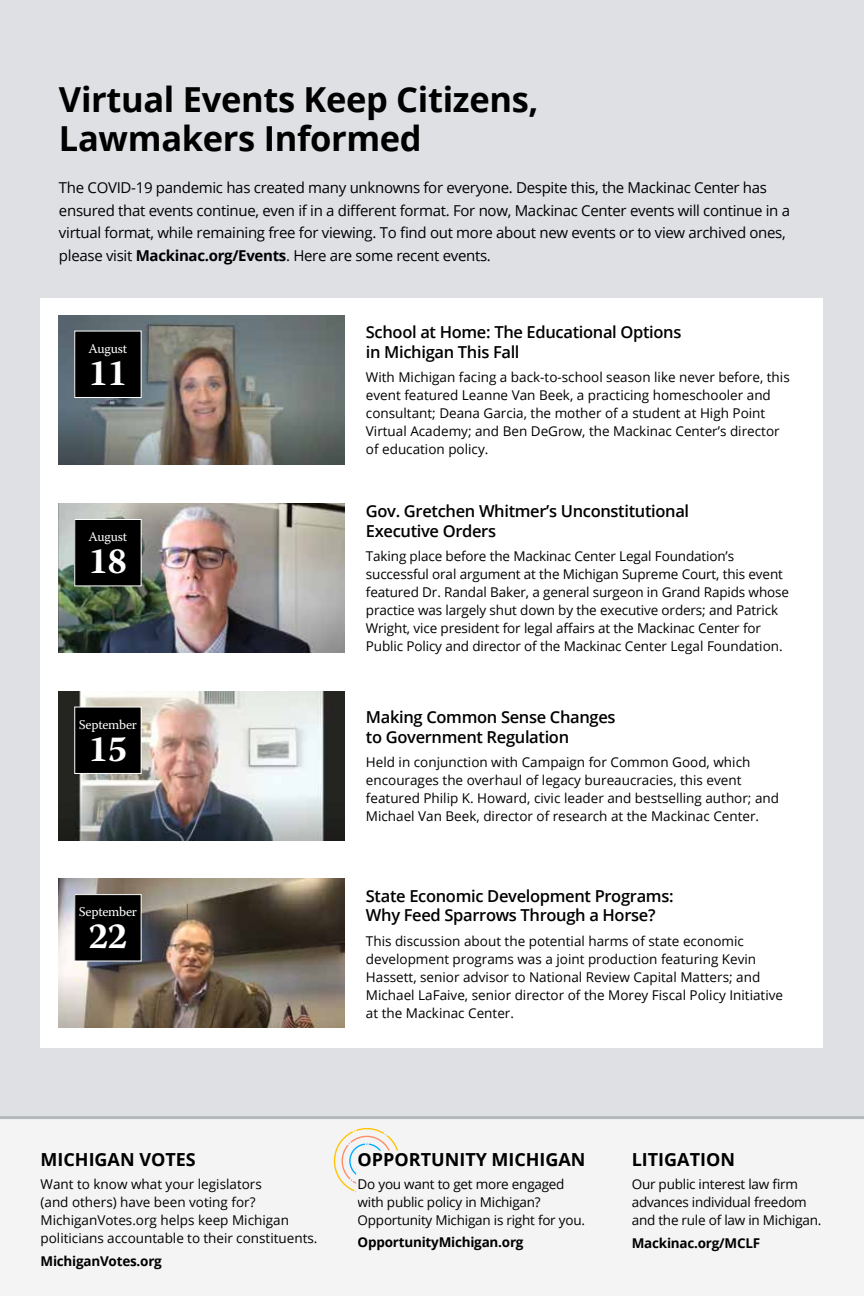
<style>
.page{position:relative;width:864px;height:1296px;background:#fff}
.page>*{position:absolute;margin:0;border:0;box-sizing:border-box;transform-origin:0 0}
.t1{font:700 36.45px "Warnock Pro";letter-spacing:-.02em;color:#fff}
.t2{font:700 34.5px/39px "Open Sans";letter-spacing:-.01em;color:#000}
.t3{font:700 18px "Open Sans";color:#000}
.t4{font:600 16.5px/19.5px "Open Sans";letter-spacing:-.02em;color:#000}
.t5{font:15px/22.5px "Open Sans";letter-spacing:-.02em;color:#000}
.t6{font:13.5px/18px "Open Sans";color:#000}
.t7{font:700 13.5px "Open Sans";letter-spacing:-.015em;color:#000}
.t8{font:13.35px "Warnock Pro";letter-spacing:-.02em;color:#fff}
.s1{font-weight:700}
</style>
<div class="page">
<div style="left:0;top:0;width:864px;height:1118px;background:#dee0e4"></div>
<div style="left:0;top:1119px;width:864px;height:177px;background:#f4f4f4"></div>
<svg style="left:334px;top:1128px;width:65px;height:64px"></svg>
<div style="left:357px;top:1151px;width:229px;height:114px;background:#f4f4f4"></div>
<hr style="left:0;top:1116px;width:864px;height:3px;background:#cfd1d2">
<div style="left:40px;top:298px;width:784px;height:750px;background:#fff"></div>
<img style="left:59px;top:315px;width:285px;height:149px">
<div style="left:75px;top:331px;width:66px;height:66px;background:#000"></div>
<div style="left:74px;top:331px;width:68px;height:67px;border:1px solid #fff"></div>
<img style="left:59px;top:504px;width:285px;height:149px">
<div style="left:75px;top:519px;width:66px;height:67px;background:#000"></div>
<div style="left:74px;top:519px;width:68px;height:67px;border:1px solid #fff"></div>
<img style="left:59px;top:691px;width:285px;height:149px">
<div style="left:75px;top:707px;width:66px;height:66px;background:#000"></div>
<div style="left:74px;top:707px;width:68px;height:67px;border:1px solid #fff"></div>
<img style="left:59px;top:879px;width:285px;height:149px">
<div style="left:75px;top:895px;width:66px;height:66px;background:#000"></div>
<div style="left:74px;top:894px;width:68px;height:67px;border:1px solid #fff"></div>
<h2 class="t2" style="left:59px;top:79px;width:481px">Virtual Events Keep Citizens,<br>Lawmakers Informed</h2>
<p class="t5" style="left:59px;top:176px;width:733px">The COVID-19 pandemic has created many unknowns for everyone. Despite this, the Mackinac Center has ensured that events continue, even if in a different format. For now, Mackinac Center events will continue in a virtual format, while remaining free for viewing. To find out more about new events or to view archived ones, please visit <span class="s1">Mackinac.org/Events</span>. Here are some recent events.</p>
<p class="t8" style="left:89px;top:340px;width:40px">August</p>
<h1 class="t1" style="left:89px;top:351px;width:40px">11</h1>
<p class="t8" style="left:89px;top:529px;width:40px">August</p>
<h1 class="t1" style="left:89px;top:539px;width:40px">18</h1>
<p class="t8" style="left:79px;top:716px;width:60px">September</p>
<h1 class="t1" style="left:89px;top:727px;width:40px">15</h1>
<p class="t8" style="left:79px;top:904px;width:60px">September</p>
<h1 class="t1" style="left:89px;top:915px;width:40px">22</h1>
<p class="t4" style="left:366px;top:322px;width:317px">School at Home: The Educational Options in Michigan This Fall</p>
<p class="t6" style="left:366px;top:368px;width:425px">With Michigan facing a back-to-school season like never before, this event featured Leanne Van Beek, a practicing homeschooler and consultant; Deana Garcia, the mother of a student at High Point Virtual Academy; and Ben DeGrow, the Mackinac Center’s director of education policy.</p>
<p class="t4" style="left:366px;top:501px;width:325px">Gov. Gretchen Whitmer’s Unconstitutional<br>Executive Orders</p>
<p class="t6" style="left:366px;top:547px;width:425px">Taking place before the Mackinac Center Legal Foundation’s successful oral argument at the Michigan Supreme Court, this event featured Dr. Randal Baker, a general surgeon in Grand Rapids whose practice was largely shut down by the executive orders; and Patrick Wright, vice president for legal affairs at the Mackinac Center for Public Policy and director of the Mackinac Center Legal Foundation.</p>
<p class="t4" style="left:366px;top:707px;width:251px">Making Common Sense Changes to Government Regulation</p>
<p class="t6" style="left:366px;top:753px;width:415px">Held in conjunction with Campaign for Common Good, which encourages the overhaul of legacy bureaucracies, this event featured Philip K. Howard, civic leader and bestselling author; and Michael Van Beek, director of research at the Mackinac Center.</p>
<p class="t4" style="left:366px;top:885px;width:309px">State Economic Development Programs:<br>Why Feed Sparrows Through a Horse?</p>
<p class="t6" style="left:366px;top:932px;width:419px">This discussion about the potential harms of state economic development programs was a joint production featuring Kevin Hassett, senior advisor to National Review Capital Matters; and Michael LaFaive, senior director of the Morey Fiscal Policy Initiative at the Mackinac Center.</p>
<h3 class="t3" style="left:40px;top:1147px;width:157px">MICHIGAN VOTES</h3>
<p class="t6" style="left:40px;top:1175px;width:279px">Want to know what your legislators<br>(and others) have been voting for?<br>MichiganVotes.org helps keep Michigan politicians accountable to their constituents.</p>
<p class="t7" style="left:40px;top:1251px;width:123px">MichiganVotes.org</p>
<h3 class="t3" style="left:358px;top:1147px;width:229px">OPPORTUNITY MICHIGAN</h3>
<p class="t6" style="left:358px;top:1174px;width:229px">Do you want to get more engaged with public policy in Michigan?<br>Opportunity Michigan is right for you.</p>
<p class="t7" style="left:358px;top:1233px;width:167px">OpportunityMichigan.org</p>
<h3 class="t3" style="left:632px;top:1147px;width:105px">LITIGATION</h3>
<p class="t6" style="left:632px;top:1175px;width:191px">Our public interest law firm advances individual freedom and the rule of law in Michigan.</p>
<p class="t7" style="left:632px;top:1233px;width:130px">Mackinac.org/MCLF</p>
</div>
